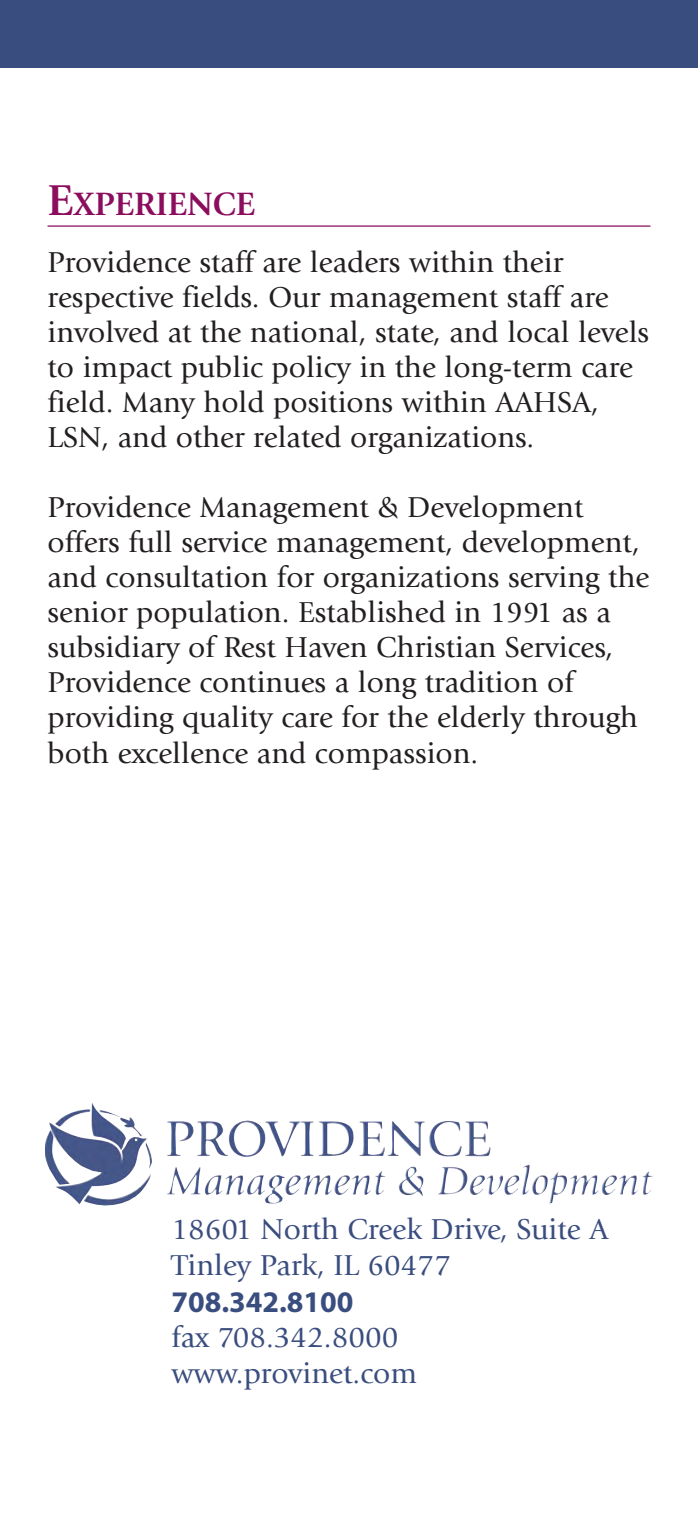
<style>
.page{position:relative;width:698px;height:1530px;background:#fff}
.page>*{position:absolute;margin:0;border:0;box-sizing:border-box;transform-origin:0 0}
.t1{font:700 33.75px "Giovanni";color:#8b0d5e}
.t2{font:30px/35px "Giovanni";color:#231f20}
.t3{font:30px/36px "Giovanni";color:#3a4d7f}
.t4{font:700 30px "Myriad Pro";color:#3a4d7f}
.s1{font-size:45px}
</style>
<div class="page">
<div style="left:0;top:0;width:698px;height:68px;background:#3a4d7f"></div>
<hr style="left:48px;top:225px;width:602px;height:2px;background:#8b0d5e">
<img style="left:55px;top:1103px;width:432px;height:57px">
<p class="t1" style="left:48px;top:191px;width:209px"><span class="s1">E</span>XPERIENCE</p>
<p class="t2" style="left:48px;top:248px;width:603px">Providence staff are leaders within their respective fields. Our management staff are involved at the national, state, and local levels to impact public policy in the long-term care field. Many hold positions within AAHSA, LSN, and other related organizations.</p>
<p class="t2" style="left:48px;top:493px;width:603px">Providence Management &amp; Development offers full service management, development, and consultation for organizations serving the senior population. Established in 1991 as a subsidiary of Rest Haven Christian Services, Providence continues a long tradition of providing quality care for the elderly through both excellence and compassion.</p>
<p class="t3" style="left:171px;top:1214px;width:438px">18601 North Creek Drive, Suite A<br>Tinley Park, IL 60477</p>
<p class="t4" style="left:171px;top:1291px;width:184px">708.342.8100</p>
<p class="t3" style="left:171px;top:1322px;width:247px">fax 708.342.8000 www.provinet.com</p>
</div>
